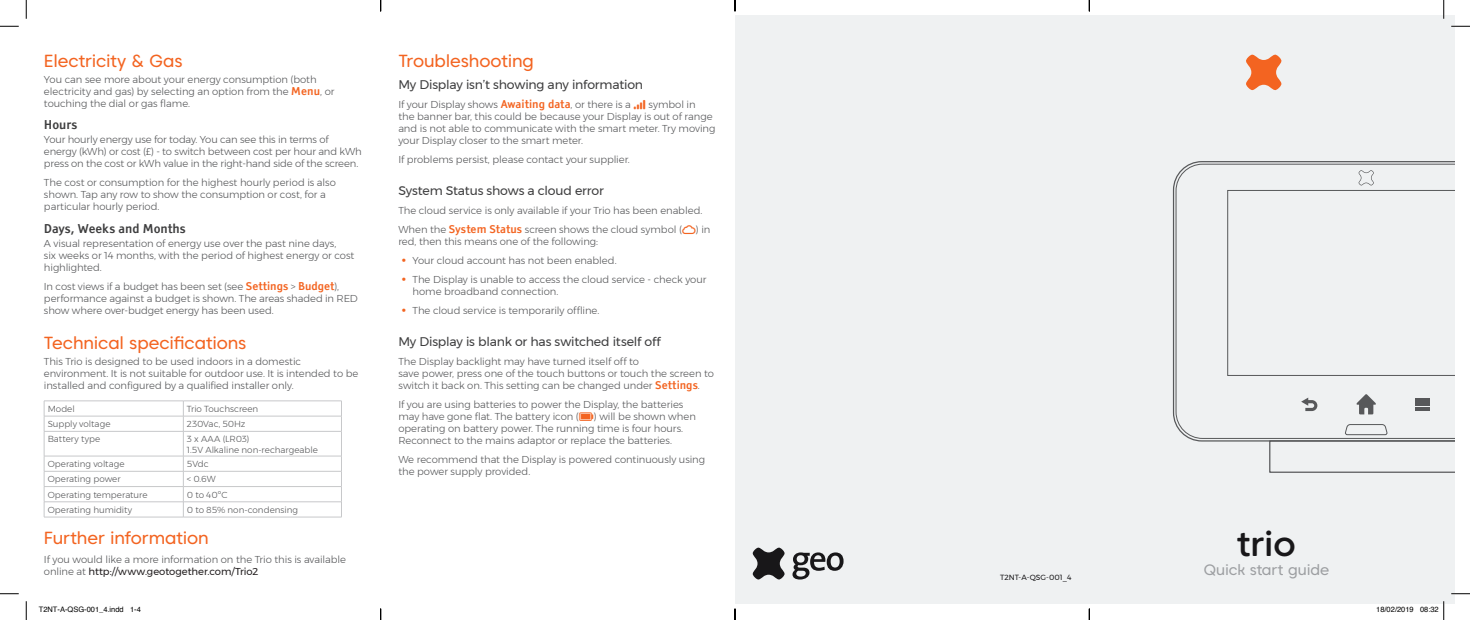
<style>
.page{position:relative;width:1470px;height:620px;background:#fff}
.page>*{position:absolute;margin:0;border:0;box-sizing:border-box;transform-origin:0 0}
.t1{font:500 35px "Caros Soft";color:#181719}
.t2{font:17.5px "Caros Soft";letter-spacing:-.01em;color:#f36421}
.t3{font:15px "Caros Soft";letter-spacing:-.005em;color:#9d9fa2}
.t4{font:12.5px "Montserrat";letter-spacing:-.015em;color:#3e3e3f}
.t5{font:12.12px "Tiresias GEO Regular";letter-spacing:-.005em;color:#3e3e3f}
.t6{font:300 10px/12px "Montserrat";letter-spacing:-.005em;color:#57585a}
.t7{font:300 8.75px/10px "Montserrat";color:#57585a}
.t8{font:7.5px "Helvetica";color:#000}
.t9{font:7.5px "Montserrat";color:#181719}
.s1{font-family:"Tiresias GEO Regular";font-weight:400;font-size:10.75px;color:#f36421}
.s2{font-weight:400;color:#231f20}
.s3{color:#f36421}
.s4{font-weight:600;font-size:13.75px;color:#f36421}
</style>
<div class="page">
<div style="left:735px;top:16px;width:719px;height:588px;background:#eff1f2"></div>
<svg style="left:1269px;top:441px;width:185px;height:31px"></svg>
<svg style="left:1173px;top:161px;width:281px;height:280px"></svg>
<svg style="left:1301px;top:397px;width:16px;height:14px"></svg>
<svg style="left:1356px;top:394px;width:20px;height:20px"></svg>
<hr style="left:1415px;top:407px;width:15px;height:3px;background:#57585a">
<hr style="left:1415px;top:402px;width:15px;height:4px;background:#57585a">
<hr style="left:1415px;top:398px;width:15px;height:3px;background:#57585a">
<svg style="left:1358px;top:170px;width:16px;height:15px"></svg>
<svg style="left:44px;top:400px;width:298px;height:117px"></svg>
<hr style="left:183px;top:471px;width:159px;height:1px;background:#c7c8ca">
<svg style="left:752px;top:547px;width:33px;height:33px"></svg>
<svg style="left:792px;top:552px;width:51px;height:27px"></svg>
<svg style="left:1246px;top:54px;width:36px;height:37px"></svg>
<svg style="left:0;top:25px;width:19px;height:2px"></svg>
<svg style="left:1451px;top:25px;width:19px;height:2px"></svg>
<svg style="left:0;top:593px;width:19px;height:1px"></svg>
<svg style="left:1451px;top:592px;width:19px;height:2px"></svg>
<svg style="left:25px;top:0;width:2px;height:19px"></svg>
<svg style="left:25px;top:601px;width:2px;height:18px"></svg>
<svg style="left:1443px;top:0;width:1px;height:19px"></svg>
<svg style="left:1443px;top:601px;width:1px;height:18px"></svg>
<svg style="left:734px;top:0;width:2px;height:11px"></svg>
<svg style="left:734px;top:608px;width:2px;height:11px"></svg>
<svg style="left:1088px;top:0;width:2px;height:11px"></svg>
<svg style="left:1088px;top:608px;width:2px;height:11px"></svg>
<h2 class="t2" style="left:44px;top:50px;width:140px">Electricity &amp; Gas</h2>
<p class="t6" style="left:44px;top:73px;width:292px">You can see more about your energy consumption (both electricity and gas) by selecting an option from the <span class="s1">Menu</span>, or touching the dial or gas flame.</p>
<p class="t5" style="left:44px;top:117px;width:35px">Hours</p>
<p class="t6" style="left:44px;top:133px;width:319px">Your hourly energy use for today. You can see this in terms of energy (kWh) or cost (£) - to switch between cost per hour and kWh press on the cost or kWh value in the right-hand side of the screen.</p>
<p class="t6" style="left:44px;top:176px;width:294px">The cost or consumption for the highest hourly period is also shown. Tap any row to show the consumption or cost, for a particular hourly period.</p>
<p class="t5" style="left:44px;top:221px;width:143px">Days, Weeks and Months</p>
<p class="t6" style="left:44px;top:237px;width:312px">A visual representation of energy use over the past nine days,<br>six weeks or 14 months, with the period of highest energy or cost highlighted.</p>
<p class="t6" style="left:44px;top:280px;width:315px">In cost views if a budget has been set (see <span class="s1">Settings</span> &gt; <span class="s1">Budget</span>), performance against a budget is shown. The areas shaded in RED show where over-budget energy has been used.</p>
<h2 class="t2" style="left:44px;top:332px;width:204px">Technical specifications</h2>
<p class="t6" style="left:44px;top:355px;width:316px">This Trio is designed to be used indoors in a domestic environment. It is not suitable for outdoor use. It is intended to be installed and configured by a qualified installer only.</p>
<p class="t7" style="left:48px;top:403px;width:29px">Model</p>
<p class="t7" style="left:187px;top:403px;width:73px">Trio Touchscreen</p>
<p class="t7" style="left:48px;top:419px;width:64px">Supply voltage</p>
<p class="t7" style="left:187px;top:419px;width:60px">230Vac, 50Hz</p>
<p class="t7" style="left:48px;top:434px;width:54px">Battery type</p>
<p class="t7" style="left:187px;top:434px;width:133px">3 x AAA (LR03)<br>1.5V Alkaline non-rechargeable</p>
<p class="t7" style="left:48px;top:459px;width:78px">Operating voltage</p>
<p class="t7" style="left:187px;top:459px;width:23px">5Vdc</p>
<p class="t7" style="left:48px;top:474px;width:74px">Operating power</p>
<p class="t7" style="left:187px;top:474px;width:30px">&lt; 0.6W</p>
<p class="t7" style="left:48px;top:489px;width:101px">Operating temperature</p>
<p class="t7" style="left:187px;top:489px;width:42px">0 to 40ºC</p>
<p class="t7" style="left:48px;top:504px;width:86px">Operating humidity</p>
<p class="t7" style="left:187px;top:504px;width:113px">0 to 85% non-condensing</p>
<h2 class="t2" style="left:44px;top:526px;width:166px">Further information</h2>
<p class="t6" style="left:44px;top:553px;width:304px">If you would like a more information on the Trio this is available online at <span class="s2">http://www.geotogether.com/Trio2</span></p>
<h2 class="t2" style="left:398px;top:50px;width:137px">Troubleshooting</h2>
<p class="t4" style="left:398px;top:75px;width:246px">My Display isn’t showing any information</p>
<p class="t6" style="left:398px;top:98px;width:319px">If your Display shows <span class="s1">Awaiting data</span>, or there is a <span class="s3">●</span> symbol in<br>the banner bar, this could be because your Display is out of range and is not able to communicate with the smart meter. Try moving your Display closer to the smart meter.</p>
<p class="t6" style="left:398px;top:153px;width:233px">If problems persist, please contact your supplier.</p>
<p class="t4" style="left:398px;top:181px;width:207px">System Status shows a cloud error</p>
<p class="t6" style="left:398px;top:200px;width:305px;line-height:19.1px">The cloud service is only available if your Trio has been enabled.<br>When the <span class="s1">System Status</span> screen shows the cloud symbol (</p>
<p class="t6" style="left:696px;top:223px;width:16px">) in</p>
<p class="t6" style="left:398px;top:235px;width:201px">red, then this means one of the following:</p>
<p class="t6" style="left:402px;top:254px;width:216px"><span class="s4">•</span> Your cloud account has not been enabled.</p>
<p class="t6" style="left:412px;top:273px;width:295px;text-indent:-11px"><span class="s4">•</span> The Display is unable to access the cloud service - check your home broadband connection.</p>
<p class="t6" style="left:402px;top:304px;width:199px"><span class="s4">•</span> The cloud service is temporarily offline.</p>
<p class="t4" style="left:398px;top:332px;width:264px">My Display is blank or has switched itself off</p>
<p class="t6" style="left:398px;top:355px;width:317px">The Display backlight may have turned itself off to<br>save power, press one of the touch buttons or touch the screen to switch it back on. This setting can be changed under <span class="s1">Settings</span>.</p>
<p class="t6" style="left:398px;top:398px;width:299px">If you are using batteries to power the Display, the batteries may have gone flat. The battery icon (<span class="s3">□</span>) will be shown when operating on battery power. The running time is four hours.<br>Reconnect to the mains adaptor or replace the batteries.</p>
<p class="t6" style="left:398px;top:453px;width:308px">We recommend that the Display is powered continuously using the power supply provided.</p>
<h1 class="t1" style="left:1237px;top:520px;width:60px">trio</h1>
<p class="t9" style="left:1000px;top:571px;width:73px">T2NT-A-QSG-001_4</p>
<h3 class="t3" style="left:1204px;top:560px;width:127px">Quick start guide</h3>
<p class="t8" style="left:39px;top:604px;width:104px">T2NT-A-QSG-001_4.indd 1-4</p>
<p class="t8" style="left:1376px;top:604px;width:64px">18/02/2019 08:32</p>
</div>
